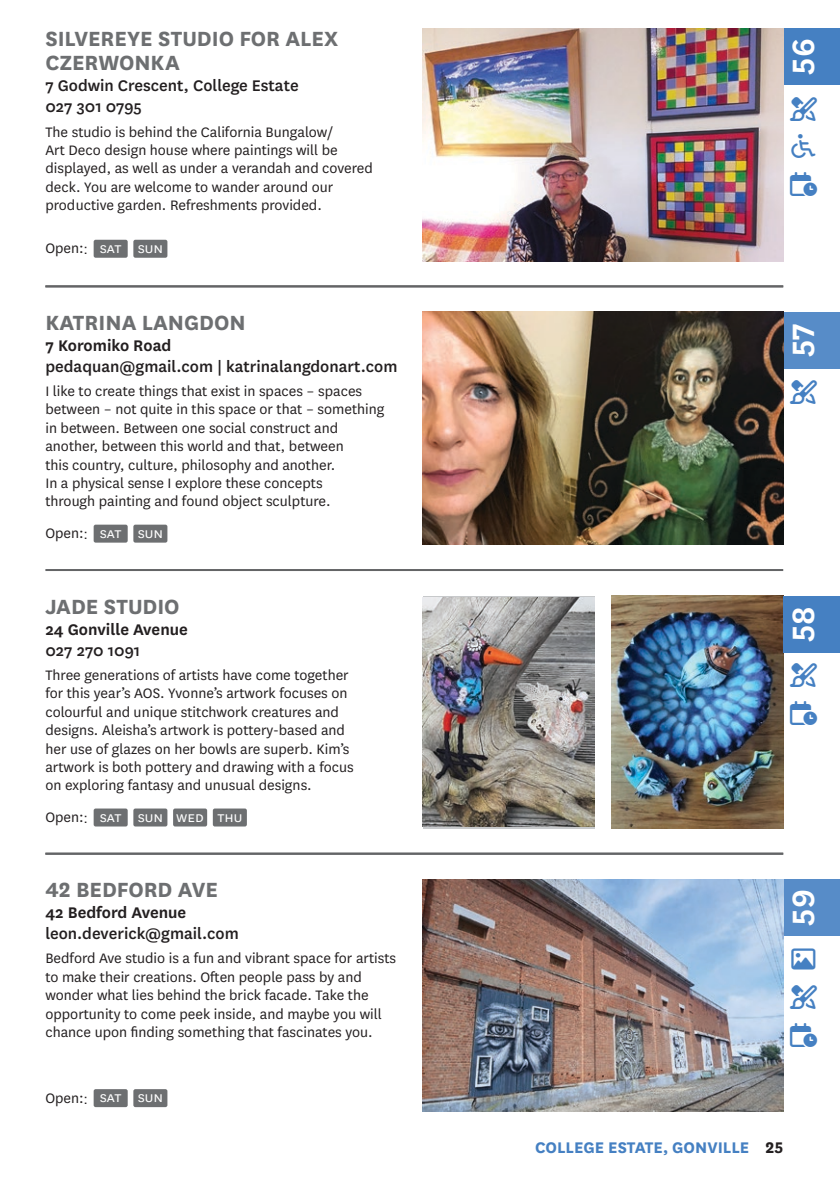
<style>
.page{position:relative;width:840px;height:1191px;background:#fff}
.page>*{position:absolute;margin:0;border:0;box-sizing:border-box;transform-origin:0 0}
.Vertical_Studio_Number{font:600 36px "National";color:#fff}
.Studio_Heading{font:700 24px/24px "National";letter-spacing:-.005em;color:#6d6f71}
.Accessibility_Icons{font:24px "Font Awesome 6 Pro";color:#4580c2}
.Studio_Contact_Details{font:500 18px "National";color:#231f20}
.Studio_Address{font:600 18px "National";color:#231f20}
.Page_Footer_Title{font:700 18px "National";color:#4580c2}
.Studio_Bio{font:16px/18.4px "National";color:#231f20}
.Open_Day{font:16px "National";color:#fff}
.s1{color:#231f20}
</style>
<div class="page">
<hr style="left:45px;top:569px;width:737px;height:2px;background:#636466">
<img style="left:422px;top:598px;width:172px;height:228px">
<img style="left:611px;top:596px;width:171px;height:232px">
<hr style="left:45px;top:285px;width:737px;height:2px;background:#636466">
<hr style="left:45px;top:852px;width:737px;height:2px;background:#636466">
<div style="left:782px;top:28px;width:57px;height:57px;background:#4580c2"></div>
<div style="left:782px;top:596px;width:57px;height:56px;background:#4580c2"></div>
<div style="left:94px;top:240px;width:34px;height:18px;background:#6d6f71;border-radius:2px"></div>
<div style="left:133px;top:240px;width:34px;height:18px;background:#6d6f71;border-radius:2px"></div>
<div style="left:94px;top:808px;width:34px;height:18px;background:#6d6f71;border-radius:2px"></div>
<div style="left:133px;top:808px;width:34px;height:18px;background:#6d6f71;border-radius:2px"></div>
<div style="left:173px;top:808px;width:34px;height:18px;background:#6d6f71;border-radius:2px"></div>
<div style="left:213px;top:808px;width:34px;height:18px;background:#6d6f71;border-radius:2px"></div>
<div style="left:782px;top:312px;width:57px;height:56px;background:#578cc8"></div>
<div style="left:782px;top:879px;width:57px;height:57px;background:#578cc8"></div>
<img style="left:422px;top:29px;width:360px;height:232px">
<img style="left:422px;top:879px;width:360px;height:232px">
<div style="left:94px;top:1089px;width:34px;height:18px;background:#6d6f71;border-radius:2px"></div>
<div style="left:133px;top:1089px;width:34px;height:18px;background:#6d6f71;border-radius:2px"></div>
<div style="left:94px;top:524px;width:34px;height:18px;background:#6d6f71;border-radius:2px"></div>
<div style="left:133px;top:524px;width:34px;height:18px;background:#6d6f71;border-radius:2px"></div>
<img style="left:422px;top:312px;width:360px;height:232px">
<p class="Studio_Heading" style="left:45px;top:25px;width:294px">SILVEREYE STUDIO FOR ALEX<br>CZERWONKA</p>
<p class="Studio_Contact_Details" style="left:45px;top:74px;width:255px">7 Godwin Crescent, College Estate</p>
<p class="Studio_Contact_Details" style="left:45px;top:95px;width:98px">027 301 0795</p>
<p class="Studio_Bio" style="left:45px;top:122px;width:329px">The studio is behind the California Bungalow/<br>Art Deco design house where paintings will be displayed, as well as under a verandah and covered deck. You are welcome to wander around our productive garden. Refreshments provided.</p>
<p class="Studio_Bio" style="left:45px;top:238px;width:40px">Open:</p>
<p class="Open_Day" style="left:100px;top:237px;width:23px">sat</p>
<p class="Open_Day" style="left:138px;top:237px;width:27px">sun</p>
<p class="Studio_Heading" style="left:45px;top:309px;width:202px">KATRINA LANGDON</p>
<p class="Studio_Address" style="left:45px;top:333px;width:127px">7 Koromiko Road</p>
<p class="Studio_Contact_Details" style="left:45px;top:354px;width:353px">pedaquan@gmail.com | katrinalangdonart.com</p>
<p class="Studio_Bio" style="left:45px;top:381px;width:340px">I like to create things that exist in spaces – spaces between – not quite in this space or that – something in between. Between one social construct and another, between this world and that, between<br>this country, culture, philosophy and another.<br>In a physical sense I explore these concepts<br>through painting and found object sculpture.</p>
<p class="Studio_Bio" style="left:45px;top:523px;width:40px">Open:</p>
<p class="Open_Day" style="left:100px;top:522px;width:23px">sat</p>
<p class="Open_Day" style="left:138px;top:522px;width:27px">sun</p>
<p class="Studio_Heading" style="left:45px;top:592px;width:136px">JADE STUDIO</p>
<p class="Studio_Address" style="left:45px;top:617px;width:144px">24 Gonville Avenue</p>
<p class="Studio_Contact_Details" style="left:45px;top:638px;width:96px">027 270 1091</p>
<p class="Studio_Bio" style="left:45px;top:665px;width:309px">Three generations of artists have come together for this year’s AOS. Yvonne’s artwork focuses on colourful and unique stitchwork creatures and designs. Aleisha’s artwork is pottery-based and her use of glazes on her bowls are superb. Kim’s artwork is both pottery and drawing with a focus on exploring fantasy and unusual designs.</p>
<p class="Studio_Bio" style="left:45px;top:807px;width:40px">Open:</p>
<p class="Open_Day" style="left:100px;top:806px;width:23px">sat</p>
<p class="Open_Day" style="left:138px;top:806px;width:27px">sun</p>
<p class="Open_Day" style="left:176px;top:806px;width:29px">wed</p>
<p class="Open_Day" style="left:217px;top:806px;width:26px">thu</p>
<p class="Studio_Heading" style="left:45px;top:876px;width:174px">42 BEDFORD AVE</p>
<p class="Studio_Address" style="left:45px;top:900px;width:142px">42 Bedford Avenue</p>
<p class="Studio_Contact_Details" style="left:45px;top:921px;width:195px">leon.deverick@gmail.com</p>
<p class="Studio_Bio" style="left:45px;top:948px;width:352px">Bedford Ave studio is a fun and vibrant space for artists to make their creations. Often people pass by and wonder what lies behind the brick facade. Take the opportunity to come peek inside, and maybe you will chance upon finding something that fascinates you.</p>
<p class="Studio_Bio" style="left:45px;top:1087px;width:40px">Open:</p>
<p class="Open_Day" style="left:100px;top:1087px;width:23px">sat</p>
<p class="Open_Day" style="left:138px;top:1087px;width:27px">sun</p>
<p class="Vertical_Studio_Number" style="left:777px;top:75px;width:38px;rotate:-90deg">56</p>
<p class="Accessibility_Icons" style="left:789px;top:96px;width:3px">■▼◆▲■●</p>
<p class="Accessibility_Icons" style="left:789px;top:172px;width:3px">●■●□</p>
<p class="Vertical_Studio_Number" style="left:777px;top:357px;width:35px;rotate:-90deg">57</p>
<p class="Accessibility_Icons" style="left:789px;top:380px;width:3px">■▼◆▲■●</p>
<p class="Vertical_Studio_Number" style="left:777px;top:642px;width:37px;rotate:-90deg">58</p>
<p class="Accessibility_Icons" style="left:789px;top:663px;width:3px">■▼◆▲■●</p>
<p class="Accessibility_Icons" style="left:789px;top:701px;width:3px">●■●□</p>
<p class="Vertical_Studio_Number" style="left:777px;top:925px;width:38px;rotate:-90deg">59</p>
<p class="Accessibility_Icons" style="left:789px;top:985px;width:3px">■▼◆▲■●</p>
<p class="Accessibility_Icons" style="left:789px;top:1022px;width:3px">●■●□</p>
<p class="Page_Footer_Title" style="left:534px;top:1135px;width:249px">COLLEGE ESTATE, GONVILLE <span class="s1">25</span></p>
</div>
